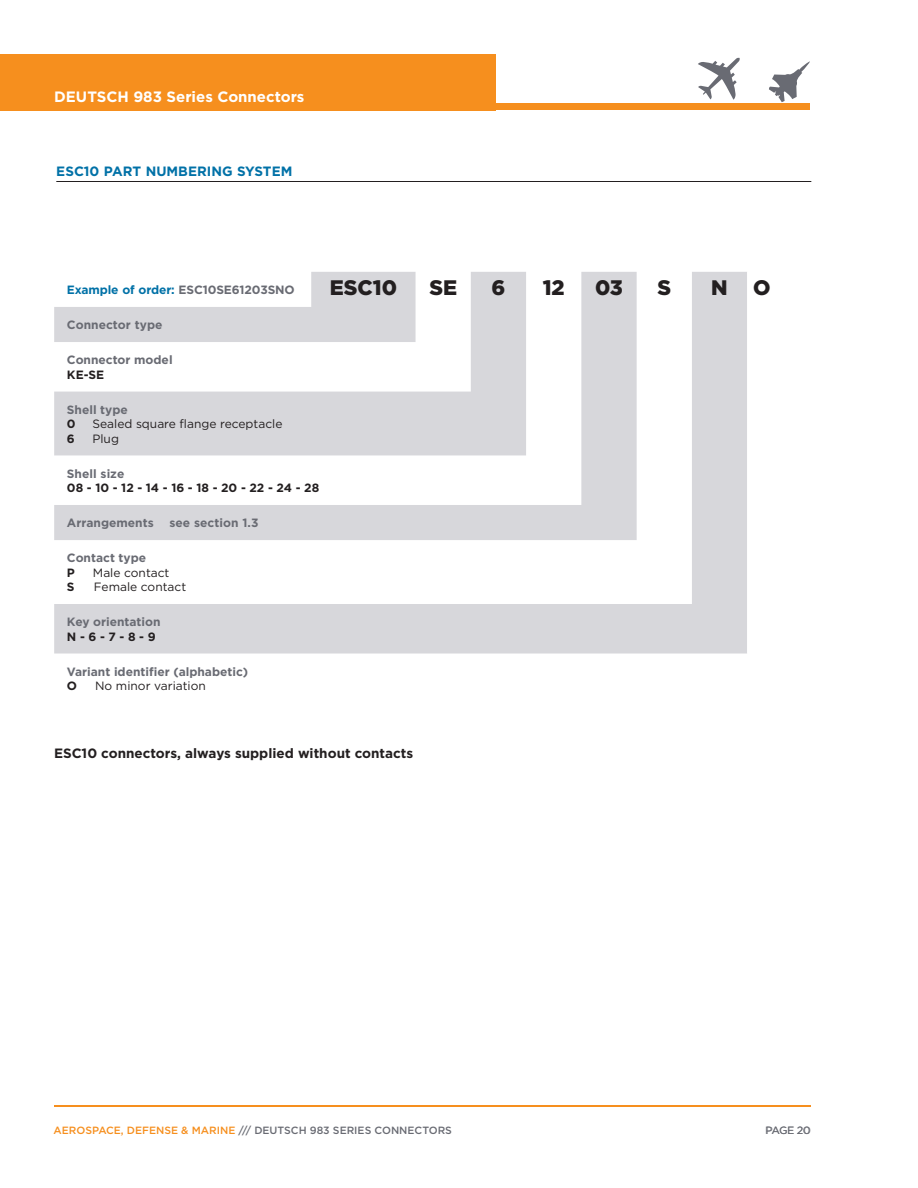
<style>
.page{position:relative;width:918px;height:1188px;background:#fff}
.page>*{position:absolute;margin:0;border:0;box-sizing:border-box;transform-origin:0 0}
.t1{font:900 21px "Gotham";color:#231f20}
.t2{font:700 15px "Gotham";color:#fff}
.t3{font:700 13.5px "Gotham";color:#231f20}
.t4{font:700 13.5px "Gotham";color:#0071a7}
.t5{font:700 12px "Gotham";color:#696b73}
.t6{font:12px "Gotham";color:#231f20}
.t7{font:700 12px "Gotham";color:#231f20}
.t8{font:700 12px "Gotham";letter-spacing:-.01em;color:#0071a7}
.t9{font:500 10.5px "Gotham";color:#696b73}
.t10{font:10.5px "Gotham";letter-spacing:-.04em;color:#696b73}
.s1{color:#696b73}
.s2{color:#f68f1e}
</style>
<div class="page">
<hr style="left:54px;top:1105px;width:757px;height:1px;background:#f68f1e">
<div style="left:0;top:54px;width:495px;height:56px;background:#f68f1e"></div>
<div style="left:0;top:104px;width:810px;height:6px;background:#f68f1e"></div>
<svg style="left:769px;top:61px;width:41px;height:41px"></svg>
<svg style="left:698px;top:57px;width:42px;height:43px"></svg>
<hr style="left:56px;top:181px;width:755px;height:1px;background:#231f20">
<svg style="left:54px;top:272px;width:693px;height:382px;fill:#dedee1"></svg>
<p class="t2" style="left:54px;top:87px;width:252px">DEUTSCH 983 Series Connectors</p>
<p class="t4" style="left:56px;top:162px;width:238px">ESC10 PART NUMBERING SYSTEM</p>
<p class="t8" style="left:67px;top:282px;width:229px">Example of order: <span class="s1">ESC10SE61203SNO</span></p>
<h1 class="t1" style="left:330px;top:273px;width:69px">ESC10</h1>
<h1 class="t1" style="left:429px;top:273px;width:29px">SE</h1>
<h1 class="t1" style="left:492px;top:273px;width:15px">6</h1>
<h1 class="t1" style="left:543px;top:273px;width:23px">12</h1>
<h1 class="t1" style="left:595px;top:273px;width:29px">03</h1>
<h1 class="t1" style="left:657px;top:273px;width:15px">S</h1>
<h1 class="t1" style="left:711px;top:273px;width:61px">N O</h1>
<p class="t5" style="left:67px;top:317px;width:97px">Connector type</p>
<p class="t5" style="left:67px;top:352px;width:107px">Connector model</p>
<p class="t7" style="left:67px;top:367px;width:39px">KE-SE</p>
<p class="t5" style="left:67px;top:402px;width:62px">Shell type</p>
<p class="t7" style="left:67px;top:416px;width:10px">0</p>
<p class="t6" style="left:92px;top:416px;width:192px">Sealed square flange receptacle</p>
<p class="t7" style="left:67px;top:431px;width:9px">6</p>
<p class="t6" style="left:92px;top:431px;width:28px">Plug</p>
<p class="t5" style="left:67px;top:466px;width:59px">Shell size</p>
<p class="t7" style="left:67px;top:480px;width:254px">08 - 10 - 12 - 14 - 16 - 18 - 20 - 22 - 24 - 28</p>
<p class="t5" style="left:67px;top:515px;width:88px">Arrangements</p>
<p class="t5" style="left:170px;top:515px;width:90px">see section 1.3</p>
<p class="t5" style="left:67px;top:550px;width:81px">Contact type</p>
<p class="t7" style="left:67px;top:565px;width:10px">P</p>
<p class="t6" style="left:93px;top:565px;width:78px">Male contact</p>
<p class="t7" style="left:67px;top:579px;width:9px">S</p>
<p class="t6" style="left:94px;top:579px;width:94px">Female contact</p>
<p class="t5" style="left:67px;top:614px;width:95px">Key orientation</p>
<p class="t7" style="left:67px;top:629px;width:90px">N - 6 - 7 - 8 - 9</p>
<p class="t5" style="left:67px;top:664px;width:183px">Variant identifier (alphabetic)</p>
<p class="t7" style="left:67px;top:678px;width:12px">O</p>
<p class="t6" style="left:95px;top:678px;width:112px">No minor variation</p>
<p class="t3" style="left:54px;top:744px;width:361px">ESC10 connectors, always supplied without contacts</p>
<p class="t9" style="left:54px;top:1123px;width:400px"><span class="s2">AEROSPACE, DEFENSE &amp; MARINE</span> /// DEUTSCH 983 SERIES CONNECTORS</p>
<p class="t10" style="left:765px;top:1124px;width:47px">PAGE 20</p>
</div>
